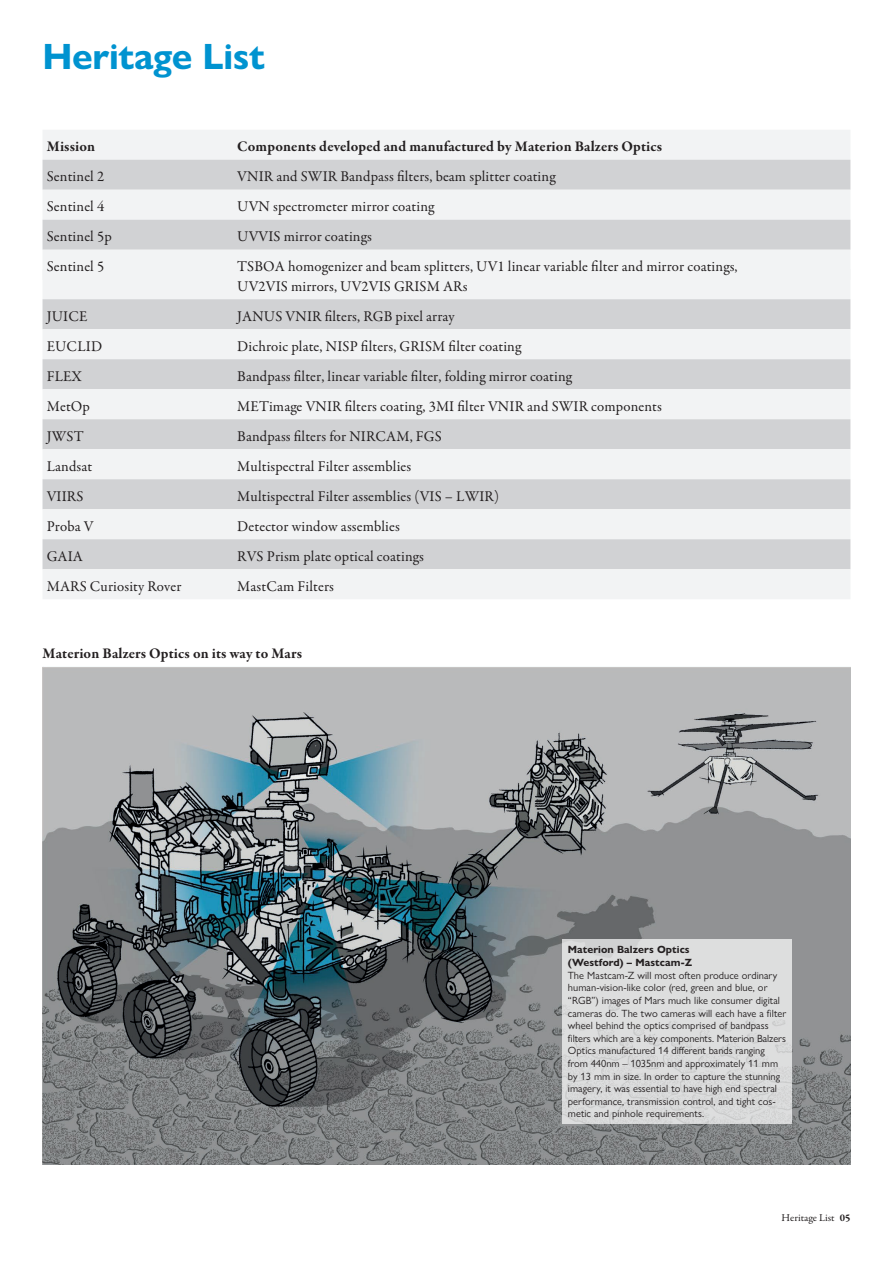
<style>
.page{position:relative;width:893px;height:1263px;background:#fff}
.page>*{position:absolute;margin:0;border:0;box-sizing:border-box;transform-origin:0 0}
.t1{font:700 36.75px "Gill Sans Nova";letter-spacing:-.01em;color:#0093d0}
.t2{font:15px/19.5px "Garamond Premr Pro";letter-spacing:.01em;color:#231f20}
.t3{font:700 15px "Garamond Premr Pro";letter-spacing:.01em;color:#231f20}
.t4{font:10.5px/12.6px "Gill Sans Nova";letter-spacing:.005em;color:#231f20}
.t5{font:700 10.5px/12.6px "Gill Sans Nova";letter-spacing:.005em;color:#231f20}
.t6{font:10.5px "Garamond Premr Pro";color:#231f20}
.s1{font-weight:700}
</style>
<div class="page">
<img style="left:43px;top:667px;width:807px;height:497px">
<div style="left:563px;top:939px;width:229px;height:185px;background:linear-gradient(to right,#dadbdb,#dbdcdc)"></div>
<div style="left:43px;top:130px;width:807px;height:30px;background:#f2f3f4"></div>
<div style="left:43px;top:160px;width:807px;height:30px;background:#d1d2d4"></div>
<div style="left:43px;top:190px;width:807px;height:30px;background:#f2f3f4"></div>
<div style="left:43px;top:220px;width:807px;height:30px;background:#d1d2d4"></div>
<div style="left:43px;top:250px;width:807px;height:30px;background:#f2f3f4"></div>
<div style="left:43px;top:269px;width:807px;height:30px;background:#f2f3f4"></div>
<div style="left:43px;top:299px;width:807px;height:30px;background:#d1d2d4"></div>
<div style="left:43px;top:329px;width:807px;height:30px;background:#f2f3f4"></div>
<div style="left:43px;top:359px;width:807px;height:30px;background:#d1d2d4"></div>
<div style="left:43px;top:389px;width:807px;height:30px;background:#f2f3f4"></div>
<div style="left:43px;top:419px;width:807px;height:30px;background:#d1d2d4"></div>
<div style="left:43px;top:449px;width:807px;height:30px;background:#f2f3f4"></div>
<div style="left:43px;top:479px;width:807px;height:30px;background:#d1d2d4"></div>
<div style="left:43px;top:509px;width:807px;height:30px;background:#f2f3f4"></div>
<div style="left:43px;top:539px;width:807px;height:30px;background:#d1d2d4"></div>
<div style="left:43px;top:569px;width:807px;height:30px;background:#f2f3f4"></div>
<h1 class="t1" style="left:43px;top:34px;width:224px">Heritage List</h1>
<p class="t3" style="left:47px;top:137px;width:50px">Mission</p>
<p class="t3" style="left:237px;top:137px;width:426px">Components developed and manufactured by Materion Balzers Optics</p>
<p class="t2" style="left:47px;top:167px;width:59px">Sentinel 2</p>
<p class="t2" style="left:237px;top:167px;width:320px">VNIR and SWIR Bandpass filters, beam splitter coating</p>
<p class="t2" style="left:47px;top:197px;width:59px">Sentinel 4</p>
<p class="t2" style="left:237px;top:197px;width:199px">UVN spectrometer mirror coating</p>
<p class="t2" style="left:47px;top:227px;width:66px">Sentinel 5p</p>
<p class="t2" style="left:237px;top:227px;width:136px">UVVIS mirror coatings</p>
<p class="t2" style="left:47px;top:257px;width:59px">Sentinel 5</p>
<p class="t2" style="left:237px;top:257px;width:502px">TSBOA homogenizer and beam splitters, UV1 linear variable filter and mirror coatings,<br>UV2VIS mirrors, UV2VIS GRISM ARs</p>
<p class="t2" style="left:47px;top:307px;width:42px">JUICE</p>
<p class="t2" style="left:237px;top:307px;width:219px">JANUS VNIR filters, RGB pixel array</p>
<p class="t2" style="left:47px;top:337px;width:57px">EUCLID</p>
<p class="t2" style="left:237px;top:337px;width:285px">Dichroic plate, NISP filters, GRISM filter coating</p>
<p class="t2" style="left:47px;top:367px;width:37px">FLEX</p>
<p class="t2" style="left:237px;top:367px;width:336px">Bandpass filter, linear variable filter, folding mirror coating</p>
<p class="t2" style="left:47px;top:397px;width:45px">MetOp</p>
<p class="t2" style="left:237px;top:397px;width:426px">METimage VNIR filters coating, 3MI filter VNIR and SWIR components</p>
<p class="t2" style="left:47px;top:427px;width:38px">JWST</p>
<p class="t2" style="left:237px;top:427px;width:206px">Bandpass filters for NIRCAM, FGS</p>
<p class="t2" style="left:47px;top:457px;width:47px">Landsat</p>
<p class="t2" style="left:237px;top:457px;width:175px">Multispectral Filter assemblies</p>
<p class="t2" style="left:47px;top:487px;width:38px">VIIRS</p>
<p class="t2" style="left:237px;top:487px;width:263px">Multispectral Filter assemblies (VIS – LWIR)</p>
<p class="t2" style="left:47px;top:517px;width:48px">Proba V</p>
<p class="t2" style="left:237px;top:517px;width:164px">Detector window assemblies</p>
<p class="t2" style="left:47px;top:547px;width:38px">GAIA</p>
<p class="t2" style="left:237px;top:547px;width:188px">RVS Prism plate optical coatings</p>
<p class="t2" style="left:47px;top:577px;width:136px">MARS Curiosity Rover</p>
<p class="t2" style="left:237px;top:577px;width:98px">MastCam Filters</p>
<p class="t3" style="left:43px;top:644px;width:261px">Materion Balzers Optics on its way to Mars</p>
<p class="t5" style="left:568px;top:943px;width:126px">Materion Balzers Optics (Westford) – Mastcam-Z</p>
<p class="t4" style="left:568px;top:969px;width:220px">The Mastcam-Z will most often produce ordinary human-vision-like color (red, green and blue, or “RGB”) images of Mars much like consumer digital cameras do. The two cameras will each have a filter wheel behind the optics comprised of bandpass filters which are a key components. Materion Balzers Optics manufactured 14 different bands ranging from 440nm – 1035nm and approximately 11 mm by 13 mm in size. In order to capture the stunning imagery, it was essential to have high end spectral performance, transmission control, and tight cos&shy;metic and pinhole requirements.</p>
<p class="t6" style="left:782px;top:1211px;width:70px">Heritage List <span class="s1">05</span></p>
</div>
